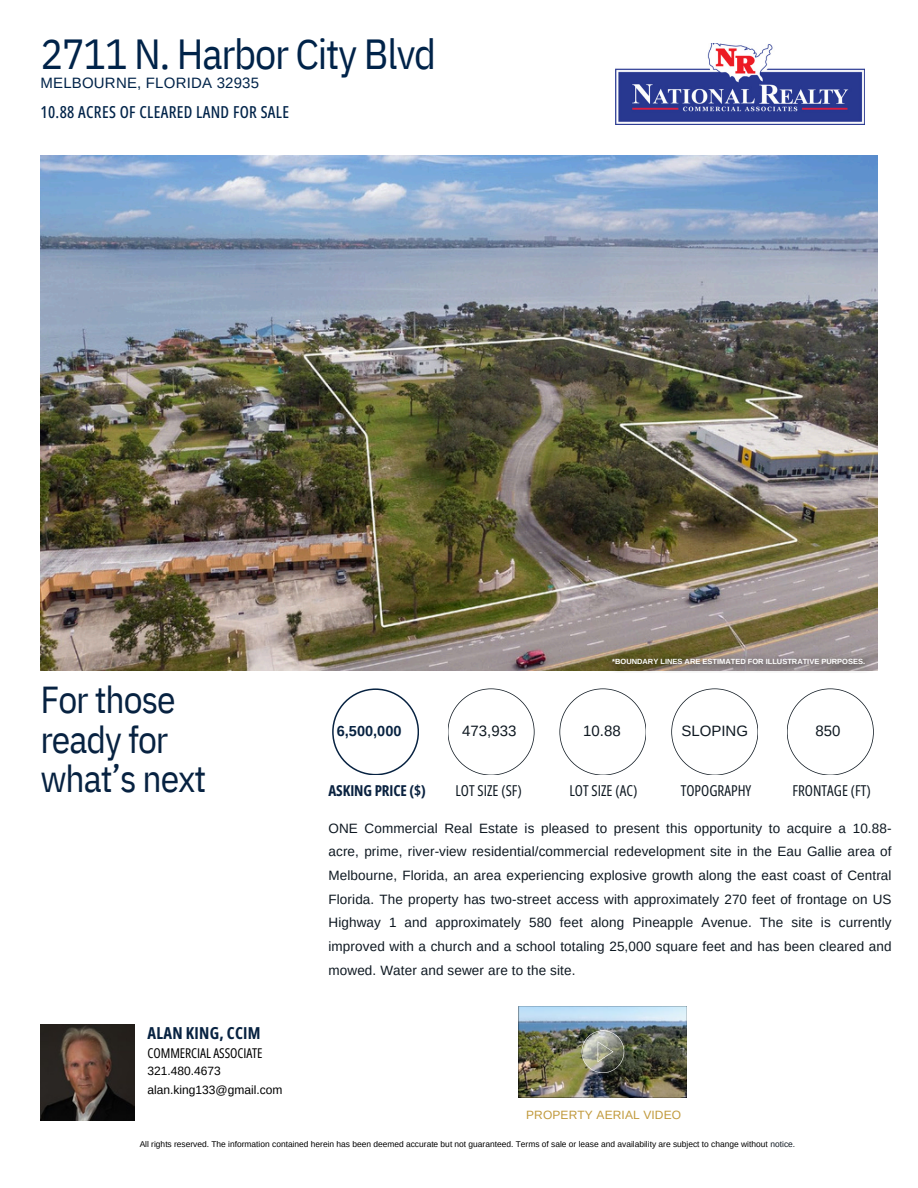
<style>
.page{position:relative;width:918px;height:1188px;background:#fff}
.page>*{position:absolute;margin:0;border:0;box-sizing:border-box;transform-origin:0 0}
.t1{font:42px "IBM Plex Sans Cond";letter-spacing:-.03em;color:#002349}
.t2{font:37.5px/39.3px "IBM Plex Sans Cond";letter-spacing:-.025em;color:#072241}
.t3{font:500 16.5px "Open Sans Condensed";letter-spacing:.02em;color:#002349}
.t4{font:700 16.5px "Open Sans Condensed";letter-spacing:.015em;color:#072241}
.t5{font:15px "Open Sans Condensed";letter-spacing:.005em;color:#0e1821}
.t6{font:15px "Arimo";letter-spacing:.015em;color:#002349}
.t7{font:15px "Arimo";color:#0e1821}
.t8{font:700 15px "Open Sans Condensed";letter-spacing:-.005em;color:#0a2240}
.t9{font:700 14.55px "Arimo";color:#072241}
.t10{font:13.5px/23.7px "Arimo";letter-spacing:.01em;color:#0e1821;text-align:justify}
.t11{font:13.5px "Open Sans Condensed";letter-spacing:-.005em;color:#000}
.t12{font:12px "Arimo";color:#000}
.t13{font:12px "Arimo";letter-spacing:.01em;color:#c19a3d}
.t14{font:8.4px "Arimo";color:#000}
.t15{font:700 7.5px "Arimo";color:#fff}
.s1{color:#0e1821}
</style>
<div class="page">
<svg style="left:332px;top:688px;width:87px;height:87px"></svg>
<svg style="left:448px;top:688px;width:87px;height:87px"></svg>
<svg style="left:559px;top:688px;width:87px;height:87px"></svg>
<svg style="left:671px;top:688px;width:87px;height:87px"></svg>
<svg style="left:787px;top:688px;width:87px;height:87px"></svg>
<img style="left:40px;top:156px;width:838px;height:515px">
<img style="left:40px;top:1025px;width:95px;height:95px">
<img style="left:606px;top:651px;width:269px;height:21px">
<img style="left:519px;top:1006px;width:168px;height:91px">
<img style="left:616px;top:43px;width:249px;height:81px">
<h4 class="t1" style="left:40px;top:26px;width:397px">2711 N. Harbor City Blvd</h4>
<h4 class="t6" style="left:40px;top:74px;width:220px">MELBOURNE, FLORIDA 32935</h4>
<h4 class="t3" style="left:40px;top:100px;width:250px">10.88 ACRES OF CLEARED LAND FOR SALE</h4>
<p class="t15" style="left:612px;top:657px;width:254px">*BOUNDARY LINES ARE ESTIMATED FOR ILLUSTRATIVE PURPOSES.</p>
<h6 class="t2" style="left:40px;top:680px;width:167px">For those ready for what’s next</h6>
<h3 class="t4" style="left:148px;top:1021px;width:114px">ALAN KING, CCIM</h3>
<h3 class="t11" style="left:148px;top:1044px;width:117px">COMMERCIAL ASSOCIATE</h3>
<h3 class="t12" style="left:148px;top:1064px;width:75px">321.480.4673</h3>
<h3 class="t12" style="left:148px;top:1083px;width:136px">alan.king133@gmail.com</h3>
<p class="t9" style="left:337px;top:723px;width:66px">6,500,000</p>
<h4 class="t7" style="left:462px;top:722px;width:56px">473,933</h4>
<h3 class="t7" style="left:583px;top:722px;width:39px">10.88</h3>
<h4 class="t7" style="left:681px;top:722px;width:68px">SLOPING</h4>
<h2 class="t7" style="left:816px;top:722px;width:27px">850</h2>
<p class="t8" style="left:328px;top:780px;width:99px">ASKING PRICE ($)</p>
<p class="t5" style="left:455px;top:780px;width:68px">LOT SIZE (SF)</p>
<p class="t5" style="left:569px;top:780px;width:70px">LOT SIZE (AC)</p>
<p class="t5" style="left:681px;top:780px;width:72px">TOPOGRAPHY</p>
<p class="t5" style="left:792px;top:780px;width:80px">FRONTAGE (FT)</p>
<p class="t10" style="left:328px;top:816px;width:565px">ONE Commercial Real Estate is pleased to present this opportunity to acquire a 10.88- acre, prime, river-view residential/commercial redevelopment site in the Eau Gallie area of Melbourne, Florida, an area experiencing explosive growth along the east coast of Central Florida. The property has two-street access with approximately 270 feet of frontage on US Highway 1 and approximately 580 feet along Pineapple Avenue. The site is currently improved with a church and a school totaling 25,000 square feet and has been cleared and mowed. Water and sewer are to the site.</p>
<p class="t13" style="left:526px;top:1108px;width:156px">PROPERTY AERIAL VIDEO</p>
<h5 class="t14" style="left:140px;top:1139px;width:657px">All rights reserved. The information contained herein has been deemed accurate but not guaranteed. Terms of sale or lease and availability are subject to change without <span class="s1">notice.</span></h5>
</div>
